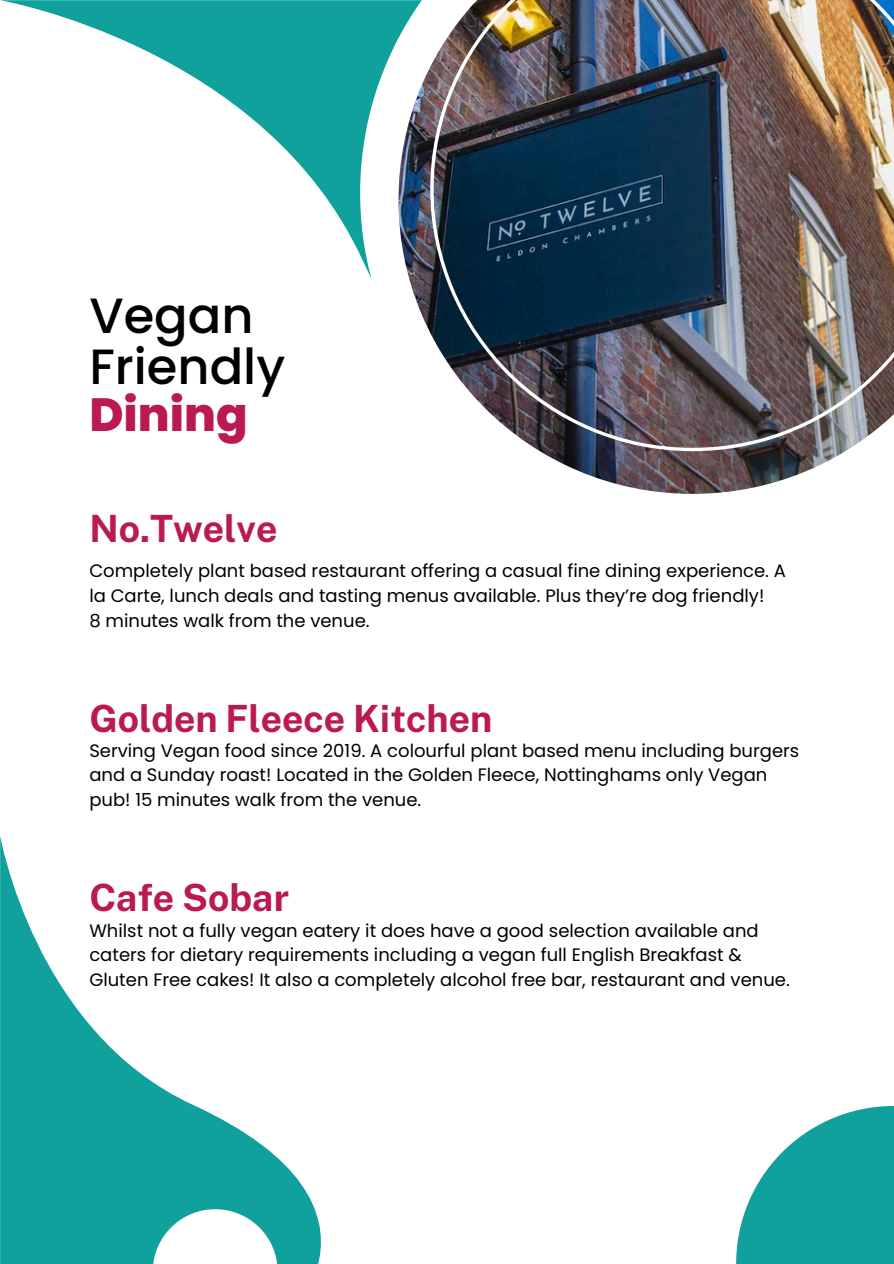
<style>
.page{position:relative;width:894px;height:1264px;background:#fff}
.page>*{position:absolute;margin:0;border:0;box-sizing:border-box;transform-origin:0 0}
.t1{font:500 49.5px/50.7px "Poppins";color:#000}
.t2{font:800 46.5px "Poppins";color:#bb1953}
.t3{font:700 37.5px "Public Sans";color:#bb1953}
.t4{font:18px/24.8px "Poppins";color:#000}
</style>
<div class="page">
<svg style="left:0;top:0;width:360px;height:255px"></svg>
<svg style="left:0;top:836px;width:321px;height:427px"></svg>
<svg style="left:360px;top:0;width:38px;height:280px"></svg>
<img style="left:398px;top:0;width:448px;height:494px">
<img style="left:430px;top:0;width:463px;height:451px">
<svg style="left:153px;top:1209px;width:124px;height:54px"></svg>
<svg style="left:736px;top:1106px;width:157px;height:157px"></svg>
<p class="t1" style="left:89px;top:290px;width:197px">Vegan<br>Friendly</p>
<h1 class="t2" style="left:89px;top:382px;width:160px">Dining</h1>
<h2 class="t3" style="left:89px;top:506px;width:189px">No.Twelve</h2>
<p class="t4" style="left:89px;top:558px;width:698px">Completely plant based restaurant offering a casual fine dining experience. A la Carte, lunch deals and tasting menus available. Plus they’re dog friendly!</p>
<p class="t4" style="left:89px;top:608px;width:282px">8 minutes walk from the venue.</p>
<p class="t3" style="left:89px;top:696px;width:404px">Golden Fleece Kitchen</p>
<p class="t4" style="left:89px;top:738px;width:711px">Serving Vegan food since 2019. A colourful plant based menu including burgers and a Sunday roast! Located in the Golden Fleece, Nottinghams only Vegan pub! 15 minutes walk from the venue.</p>
<h2 class="t3" style="left:89px;top:874px;width:201px">Cafe Sobar</h2>
<p class="t4" style="left:89px;top:918px;width:701px">Whilst not a fully vegan eatery it does have a good selection available and caters for dietary requirements including a vegan full English Breakfast &amp;<br>Gluten Free cakes! It also a completely alcohol free bar, restaurant and venue.</p>
</div>
